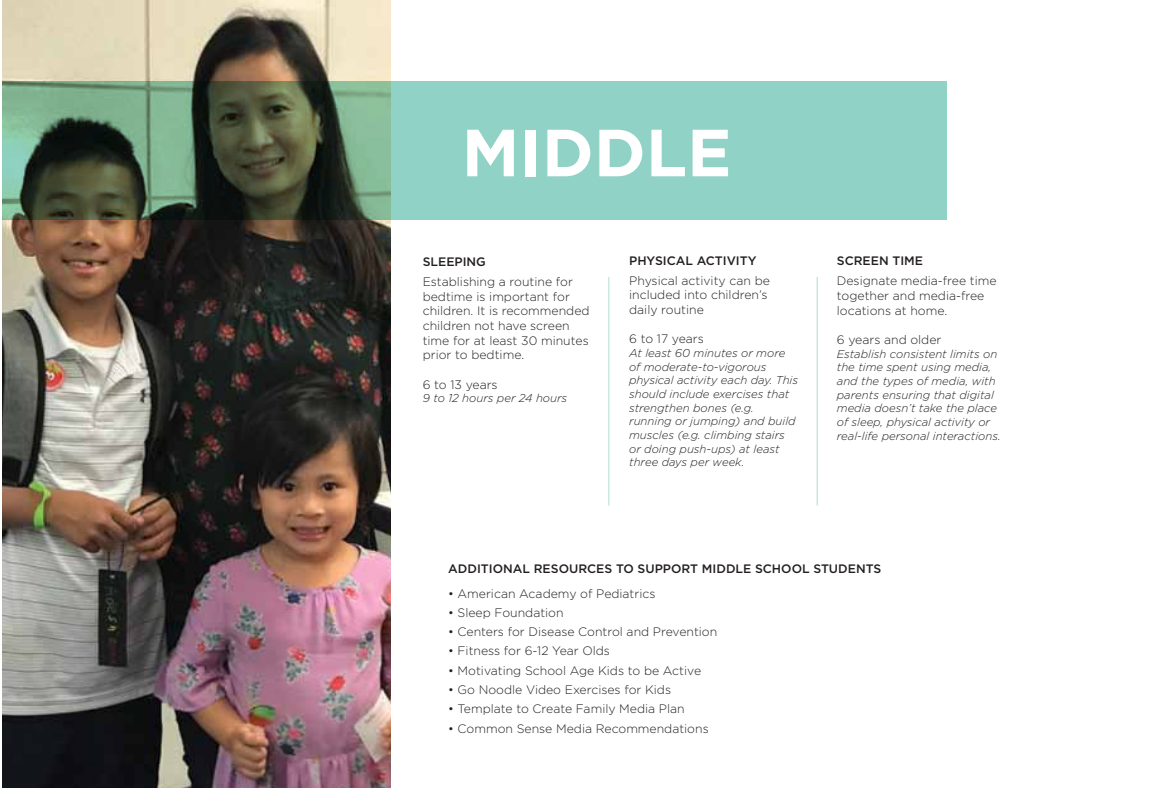
<style>
.page{position:relative;width:1166px;height:788px;background:#fff}
.page>*{position:absolute;margin:0;border:0;box-sizing:border-box;transform-origin:0 0}
.t1{font:700 66.5px "Gotham";color:#fff}
.t2{font:300 12.25px/14.7px "Gotham";color:#231f20}
.t3{font:500 12.25px "Gotham";color:#231f20}
.t4{font:italic 300 11.38px/13.7px "Gotham";color:#231f20}
</style>
<div class="page">
<img style="left:3px;top:1px;width:387px;height:787px">
<svg style="left:2px;top:82px;width:944px;height:138px;background:#77a795"></svg>
<hr style="left:608px;top:277px;width:1px;height:228px;background:#90d2c5">
<hr style="left:816px;top:277px;width:1px;height:228px;background:#90d2c5">
<h1 class="t1" style="left:461px;top:109px;width:271px">MIDDLE</h1>
<p class="t3" style="left:423px;top:253px;width:65px">SLEEPING</p>
<p class="t2" style="left:423px;top:274px;width:168px">Establishing a routine for bedtime is important for children. It is recommended children not have screen time for at least 30 minutes prior to bedtime.</p>
<p class="t2" style="left:423px;top:377px;width:77px">6 to 13 years</p>
<p class="t4" style="left:423px;top:391px;width:146px">9 to 12 hours per 24 hours</p>
<p class="t3" style="left:629px;top:252px;width:129px">PHYSICAL ACTIVITY</p>
<p class="t2" style="left:629px;top:272px;width:142px">Physical activity can be included into children’s daily routine</p>
<p class="t2" style="left:629px;top:331px;width:76px">6 to 17 years</p>
<p class="t4" style="left:629px;top:346px;width:170px">At least 60 minutes or more of moderate-to-vigorous physical activity each day. This should include exercises that strengthen bones (e.g. running or jumping) and build muscles (e.g. climbing stairs or doing push-ups) at least three days per week.</p>
<p class="t3" style="left:837px;top:253px;width:88px">SCREEN TIME</p>
<p class="t2" style="left:837px;top:273px;width:161px">Designate media-free time together and media-free locations at home.</p>
<p class="t2" style="left:837px;top:332px;width:106px">6 years and older</p>
<p class="t4" style="left:837px;top:346px;width:165px">Establish consistent limits on the time spent using media, and the types of media, with parents ensuring that digital media doesn’t take the place of sleep, physical activity or real-life personal interactions.</p>
<p class="t3" style="left:448px;top:560px;width:435px">ADDITIONAL RESOURCES TO SUPPORT MIDDLE SCHOOL STUDENTS</p>
<p class="t2" style="left:448px;top:585px;width:209px">• American Academy of Pediatrics</p>
<p class="t2" style="left:448px;top:605px;width:117px">• Sleep Foundation</p>
<p class="t2" style="left:448px;top:624px;width:271px">• Centers for Disease Control and Prevention</p>
<p class="t2" style="left:448px;top:643px;width:163px">• Fitness for 6-12 Year Olds</p>
<p class="t2" style="left:448px;top:662px;width:254px">• Motivating School Age Kids to be Active</p>
<p class="t2" style="left:448px;top:682px;width:224px">• Go Noodle Video Exercises for Kids</p>
<p class="t2" style="left:448px;top:701px;width:238px">• Template to Create Family Media Plan</p>
<p class="t2" style="left:448px;top:720px;width:262px">• Common Sense Media Recommendations</p>
</div>
